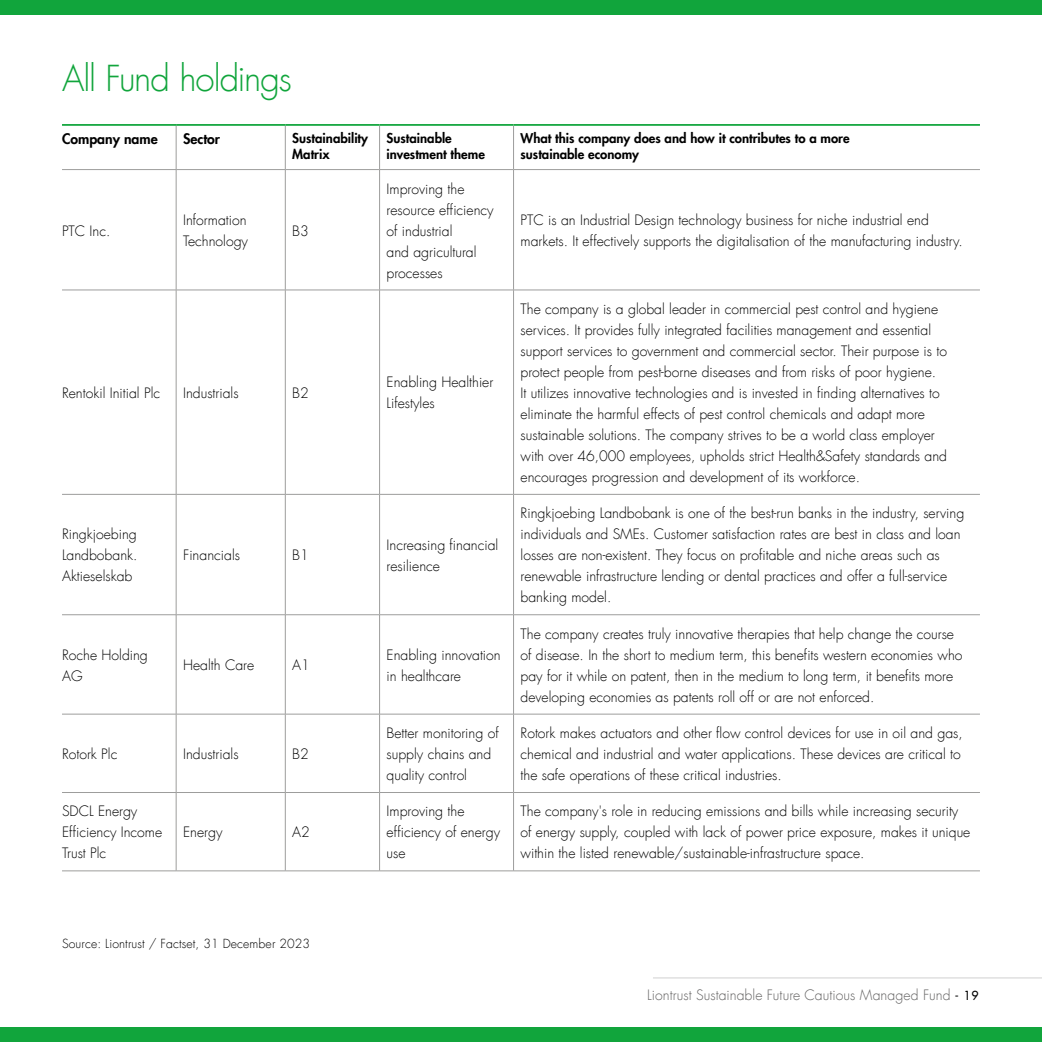
<style>
.page{position:relative;width:1042px;height:1042px;background:#fff}
.page>*{position:absolute;margin:0;border:0;box-sizing:border-box;transform-origin:0 0}
.t1{font:300 35px "Futura LT";letter-spacing:-.035em;color:#11a53c}
.t2{font:300 14px/21px "Futura LT";color:#000}
.t3{font:300 14px "Futura LT";letter-spacing:.005em;color:#646363}
.t4{font:800 14px "Futura LT";color:#000}
.t5{font:800 13.12px/15.8px "Futura LT";color:#000}
.t6{font:300 12.25px "Futura LT";letter-spacing:.01em;color:#000}
.s1{font-weight:400;font-size:12.25px;color:#000}
</style>
<div class="page">
<hr style="left:176px;top:126px;width:1px;height:43px;background:#9d9d9c">
<hr style="left:285px;top:126px;width:1px;height:43px;background:#9d9d9c">
<hr style="left:379px;top:126px;width:1px;height:43px;background:#9d9d9c">
<hr style="left:62px;top:169px;width:114px;height:1px;background:#9d9d9c">
<hr style="left:176px;top:170px;width:1px;height:120px;background:#9d9d9c">
<hr style="left:285px;top:170px;width:1px;height:120px;background:#9d9d9c">
<hr style="left:379px;top:170px;width:1px;height:120px;background:#9d9d9c">
<hr style="left:62px;top:290px;width:114px;height:1px;background:#9d9d9c">
<hr style="left:176px;top:290px;width:1px;height:204px;background:#9d9d9c">
<hr style="left:285px;top:290px;width:1px;height:204px;background:#9d9d9c">
<hr style="left:379px;top:290px;width:1px;height:204px;background:#9d9d9c">
<hr style="left:62px;top:494px;width:114px;height:1px;background:#9d9d9c">
<hr style="left:176px;top:494px;width:1px;height:120px;background:#9d9d9c">
<hr style="left:285px;top:494px;width:1px;height:120px;background:#9d9d9c">
<hr style="left:379px;top:494px;width:1px;height:120px;background:#9d9d9c">
<hr style="left:62px;top:614px;width:114px;height:1px;background:#9d9d9c">
<hr style="left:176px;top:615px;width:1px;height:99px;background:#9d9d9c">
<hr style="left:285px;top:615px;width:1px;height:99px;background:#9d9d9c">
<hr style="left:379px;top:615px;width:1px;height:99px;background:#9d9d9c">
<hr style="left:62px;top:714px;width:114px;height:1px;background:#9d9d9c">
<hr style="left:176px;top:714px;width:1px;height:78px;background:#9d9d9c">
<hr style="left:285px;top:714px;width:1px;height:78px;background:#9d9d9c">
<hr style="left:379px;top:714px;width:1px;height:78px;background:#9d9d9c">
<hr style="left:62px;top:792px;width:114px;height:1px;background:#9d9d9c">
<hr style="left:176px;top:793px;width:1px;height:77px;background:#9d9d9c">
<hr style="left:285px;top:793px;width:1px;height:77px;background:#9d9d9c">
<hr style="left:379px;top:793px;width:1px;height:77px;background:#9d9d9c">
<hr style="left:62px;top:870px;width:114px;height:1px;background:#9d9d9c">
<hr style="left:62px;top:124px;width:114px;height:2px;background:#11a53c">
<hr style="left:176px;top:124px;width:109px;height:2px;background:#11a53c">
<hr style="left:285px;top:124px;width:94px;height:2px;background:#11a53c">
<hr style="left:379px;top:124px;width:134px;height:2px;background:#11a53c">
<hr style="left:513px;top:124px;width:467px;height:2px;background:#11a53c">
<hr style="left:176px;top:169px;width:109px;height:1px;background:#9d9d9c">
<hr style="left:285px;top:169px;width:94px;height:1px;background:#9d9d9c">
<hr style="left:379px;top:169px;width:134px;height:1px;background:#9d9d9c">
<hr style="left:513px;top:169px;width:467px;height:1px;background:#9d9d9c">
<hr style="left:176px;top:290px;width:109px;height:1px;background:#9d9d9c">
<hr style="left:285px;top:290px;width:94px;height:1px;background:#9d9d9c">
<hr style="left:379px;top:290px;width:134px;height:1px;background:#9d9d9c">
<hr style="left:513px;top:290px;width:467px;height:1px;background:#9d9d9c">
<hr style="left:176px;top:494px;width:109px;height:1px;background:#9d9d9c">
<hr style="left:285px;top:494px;width:94px;height:1px;background:#9d9d9c">
<hr style="left:379px;top:494px;width:134px;height:1px;background:#9d9d9c">
<hr style="left:513px;top:494px;width:467px;height:1px;background:#9d9d9c">
<hr style="left:176px;top:614px;width:109px;height:1px;background:#9d9d9c">
<hr style="left:285px;top:614px;width:94px;height:1px;background:#9d9d9c">
<hr style="left:379px;top:614px;width:134px;height:1px;background:#9d9d9c">
<hr style="left:513px;top:614px;width:467px;height:1px;background:#9d9d9c">
<hr style="left:176px;top:714px;width:109px;height:1px;background:#9d9d9c">
<hr style="left:285px;top:714px;width:94px;height:1px;background:#9d9d9c">
<hr style="left:379px;top:714px;width:134px;height:1px;background:#9d9d9c">
<hr style="left:513px;top:714px;width:467px;height:1px;background:#9d9d9c">
<hr style="left:176px;top:792px;width:109px;height:1px;background:#9d9d9c">
<hr style="left:285px;top:792px;width:94px;height:1px;background:#9d9d9c">
<hr style="left:379px;top:792px;width:134px;height:1px;background:#9d9d9c">
<hr style="left:513px;top:792px;width:467px;height:1px;background:#9d9d9c">
<hr style="left:176px;top:870px;width:109px;height:1px;background:#9d9d9c">
<hr style="left:285px;top:870px;width:94px;height:1px;background:#9d9d9c">
<hr style="left:379px;top:870px;width:134px;height:1px;background:#9d9d9c">
<hr style="left:513px;top:870px;width:467px;height:1px;background:#9d9d9c">
<hr style="left:513px;top:170px;width:1px;height:120px;background:#9d9d9c">
<hr style="left:513px;top:290px;width:1px;height:204px;background:#9d9d9c">
<hr style="left:513px;top:494px;width:1px;height:120px;background:#9d9d9c">
<hr style="left:513px;top:615px;width:1px;height:99px;background:#9d9d9c">
<hr style="left:513px;top:714px;width:1px;height:78px;background:#9d9d9c">
<hr style="left:513px;top:793px;width:1px;height:77px;background:#9d9d9c">
<hr style="left:513px;top:126px;width:1px;height:43px;background:#9d9d9c">
<div style="left:0;top:0;width:1042px;height:15px;background:#11a53c"></div>
<div style="left:0;top:1027px;width:1042px;height:15px;background:#11a53c"></div>
<hr style="left:653px;top:977px;width:389px;height:1px;background:#d0d0d0">
<h1 class="t1" style="left:62px;top:57px;width:231px">All Fund holdings</h1>
<p class="t4" style="left:62px;top:129px;width:97px">Company name</p>
<p class="t4" style="left:183px;top:129px;width:38px">Sector</p>
<p class="t5" style="left:292px;top:130px;width:77px">Sustainability<br>Matrix</p>
<p class="t5" style="left:386px;top:130px;width:100px">Sustainable investment theme</p>
<p class="t5" style="left:520px;top:130px;width:331px">What this company does and how it contributes to a more sustainable economy</p>
<p class="t2" style="left:62px;top:220px;width:50px">PTC Inc.</p>
<p class="t2" style="left:183px;top:210px;width:66px">Information<br>Technology</p>
<p class="t2" style="left:292px;top:220px;width:18px">B3</p>
<p class="t2" style="left:386px;top:178px;width:109px">Improving the resource efficiency of industrial<br>and agricultural processes</p>
<p class="t2" style="left:62px;top:383px;width:100px">Rentokil Initial Plc</p>
<p class="t2" style="left:183px;top:383px;width:57px">Industrials</p>
<p class="t2" style="left:292px;top:383px;width:18px">B2</p>
<p class="t2" style="left:386px;top:372px;width:108px">Enabling Healthier<br>Lifestyles</p>
<p class="t2" style="left:62px;top:524px;width:77px;text-align:justify">Ringkjoebing Landbobank.<br>Aktieselskab</p>
<p class="t2" style="left:183px;top:545px;width:58px">Financials</p>
<p class="t2" style="left:292px;top:545px;width:18px">B1</p>
<p class="t2" style="left:386px;top:535px;width:113px">Increasing financial resilience</p>
<p class="t2" style="left:62px;top:644px;width:87px">Roche Holding<br>AG</p>
<p class="t2" style="left:183px;top:655px;width:73px">Health Care</p>
<p class="t2" style="left:292px;top:655px;width:19px">A1</p>
<p class="t2" style="left:386px;top:644px;width:116px">Enabling innovation in healthcare</p>
<p class="t2" style="left:520px;top:210px;width:444px">PTC is an Industrial Design technology business for niche industrial end markets. It effectively supports the digitalisation of the manufacturing industry.</p>
<p class="t2" style="left:520px;top:299px;width:428px">The company is a global leader in commercial pest control and hygiene services. It provides fully integrated facilities management and essential support services to government and commercial sector. Their purpose is to protect people from pest-borne diseases and from risks of poor hygiene.<br>It utilizes innovative technologies and is invested in finding alternatives to eliminate the harmful effects of pest control chemicals and adapt more sustainable solutions. The company strives to be a world class employer with over 46,000 employees, upholds strict Health&amp;Safety standards and encourages progression and development of its workforce.</p>
<p class="t2" style="left:520px;top:503px;width:445px">Ringkjoebing Landbobank is one of the best-run banks in the industry, serving individuals and SMEs. Customer satisfaction rates are best in class and loan losses are non-existent. They focus on profitable and niche areas such as renewable infrastructure lending or dental practices and offer a full-service banking model.</p>
<p class="t2" style="left:520px;top:623px;width:443px">The company creates truly innovative therapies that help change the course of disease. In the short to medium term, this benefits western economies who pay for it while on patent, then in the medium to long term, it benefits more developing economies as patents roll off or are not enforced.</p>
<p class="t2" style="left:62px;top:744px;width:57px">Rotork Plc</p>
<p class="t2" style="left:183px;top:744px;width:57px">Industrials</p>
<p class="t2" style="left:292px;top:744px;width:18px">B2</p>
<p class="t2" style="left:62px;top:801px;width:102px">SDCL Energy<br>Efficiency Income<br>Trust Plc</p>
<p class="t2" style="left:183px;top:822px;width:41px">Energy</p>
<p class="t2" style="left:292px;top:822px;width:19px">A2</p>
<p class="t6" style="left:62px;top:936px;width:250px">Source: Liontrust / Factset, 31 December 2023</p>
<p class="t2" style="left:386px;top:723px;width:114px">Better monitoring of supply chains and quality control</p>
<p class="t2" style="left:520px;top:723px;width:444px">Rotork makes actuators and other flow control devices for use in oil and gas, chemical and industrial and water applications. These devices are critical to the safe operations of these critical industries.</p>
<p class="t2" style="left:386px;top:801px;width:115px">Improving the efficiency of energy use</p>
<p class="t2" style="left:520px;top:801px;width:451px">The company's role in reducing emissions and bills while increasing security of energy supply, coupled with lack of power price exposure, makes it unique within the listed renewable/sustainable-infrastructure space.</p>
<p class="t3" style="left:647px;top:986px;width:333px">Liontrust Sustainable Future Cautious Managed Fund <span class="s1">- 19</span></p>
</div>
